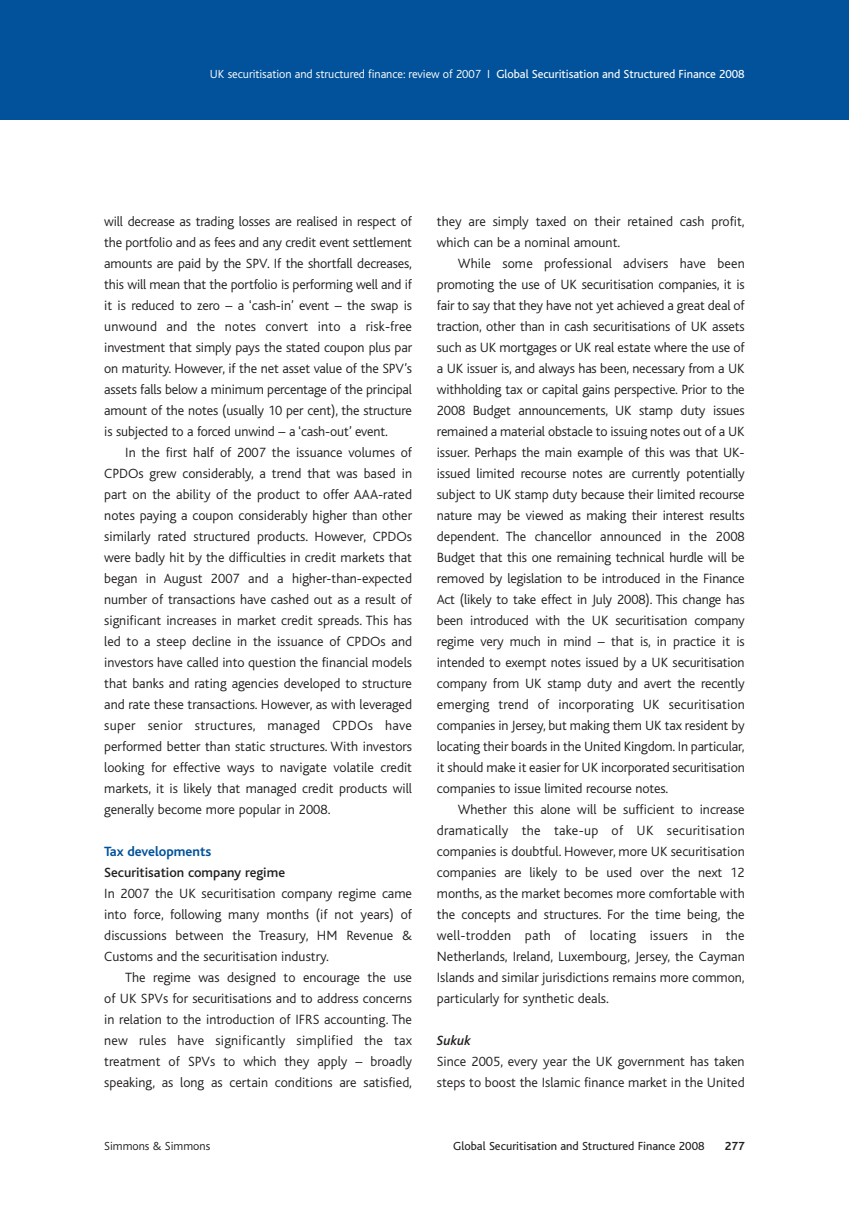
<style>
.page{position:relative;width:849px;height:1221px;background:#fff}
.page>*{position:absolute;margin:0;border:0;box-sizing:border-box;transform-origin:0 0}
.t1{font:300 14px/21px "Bliss";color:#231f20;text-align:justify}
.t2{font:500 14px "Bliss";color:#231f20}
.t3{font:700 14px "Bliss";color:#01529a}
.t4{font:italic 500 14px "Bliss";color:#231f20}
.t5{font:300 12.25px "Bliss";letter-spacing:-.005em;color:#fff}
.t6{font:12.25px "Bliss";color:#231f20}
.t7{font:300 12.25px "Bliss";color:#231f20}
.t8{font:700 12.25px "Bliss";color:#231f20}
.s1{font-weight:400}
</style>
<div class="page">
<div style="left:0;top:1px;width:848px;height:118px;background:#01529a"></div>
<p class="t5" style="left:210px;top:69px;width:536px">UK securitisation and structured finance: review of 2007 I <span class="s1">Global Securitisation and Structured Finance 2008</span></p>
<p class="t1" style="left:104px;top:211px;width:309px">will decrease as trading losses are realised in respect of the portfolio and as fees and any credit event settlement amounts are paid by the SPV. If the shortfall decreases, this will mean that the portfolio is performing well and if it is reduced to zero – a ‘cash-in’ event – the swap is unwound and the notes convert into a risk-free investment that simply pays the stated coupon plus par on maturity. However, if the net asset value of the SPV’s assets falls below a minimum percentage of the principal amount of the notes (usually 10 per cent), the structure is subjected to a forced unwind – a ‘cash-out’ event.</p>
<p class="t1" style="left:104px;top:442px;width:309px;text-indent:21px">In the first half of 2007 the issuance volumes of CPDOs grew considerably, a trend that was based in part on the ability of the product to offer AAA-rated notes paying a coupon considerably higher than other similarly rated structured products. However, CPDOs were badly hit by the difficulties in credit markets that began in August 2007 and a higher-than-expected number of transactions have cashed out as a result of significant increases in market credit spreads. This has led to a steep decline in the issuance of CPDOs and investors have called into question the financial models that banks and rating agencies developed to structure and rate these transactions. However, as with leveraged super senior structures, managed CPDOs have performed better than static structures. With investors looking for effective ways to navigate volatile credit markets, it is likely that managed credit products will generally become more popular in 2008.</p>
<p class="t3" style="left:104px;top:846px;width:109px">Tax developments</p>
<p class="t2" style="left:104px;top:867px;width:182px">Securitisation company regime</p>
<p class="t1" style="left:104px;top:883px;width:309px">In 2007 the UK securitisation company regime came into force, following many months (if not years) of discussions between the Treasury, HM Revenue &amp; Customs and the securitisation industry.</p>
<p class="t1" style="left:104px;top:967px;width:309px;text-indent:21px">The regime was designed to encourage the use of UK SPVs for securitisations and to address concerns in relation to the introduction of IFRS accounting. The new rules have significantly simplified the tax treatment of SPVs to which they apply – broadly speaking, as long as certain conditions are satisfied,</p>
<p class="t1" style="left:437px;top:211px;width:309px">they are simply taxed on their retained cash profit, which can be a nominal amount.</p>
<p class="t1" style="left:437px;top:253px;width:309px;text-indent:21px">While some professional advisers have been promoting the use of UK securitisation companies, it is fair to say that they have not yet achieved a great deal of traction, other than in cash securitisations of UK assets such as UK mortgages or UK real estate where the use of a UK issuer is, and always has been, necessary from a UK withholding tax or capital gains perspective. Prior to the 2008 Budget announcements, UK stamp duty issues remained a material obstacle to issuing notes out of a UK issuer. Perhaps the main example of this was that UK&shy;issued limited recourse notes are currently potentially subject to UK stamp duty because their limited recourse nature may be viewed as making their interest results dependent. The chancellor announced in the 2008<br>Budget that this one remaining technical hurdle will be removed by legislation to be introduced in the Finance Act (likely to take effect in July 2008). This change has been introduced with the UK securitisation company regime very much in mind – that is, in practice it is intended to exempt notes issued by a UK securitisation company from UK stamp duty and avert the recently emerging trend of incorporating UK securitisation companies in Jersey, but making them UK tax resident by locating their boards in the United Kingdom. In particular, it should make it easier for UK incorporated securitisation companies to issue limited recourse notes.</p>
<p class="t1" style="left:437px;top:799px;width:309px;text-indent:21px">Whether this alone will be sufficient to increase dramatically the take-up of UK securitisation companies is doubtful. However, more UK securitisation companies are likely to be used over the next 12 months, as the market becomes more comfortable with the concepts and structures. For the time being, the well-trodden path of locating issuers in the Netherlands, Ireland, Luxembourg, Jersey, the Cayman Islands and similar jurisdictions remains more common, particularly for synthetic deals.</p>
<p class="t4" style="left:437px;top:1035px;width:35px">Sukuk</p>
<p class="t1" style="left:437px;top:1051px;width:309px">Since 2005, every year the UK government has taken steps to boost the Islamic finance market in the United</p>
<p class="t7" style="left:104px;top:1140px;width:107px">Simmons &amp; Simmons</p>
<p class="t6" style="left:453px;top:1141px;width:253px">Global Securitisation and Structured Finance 2008</p>
<p class="t8" style="left:724px;top:1141px;width:21px">277</p>
</div>
